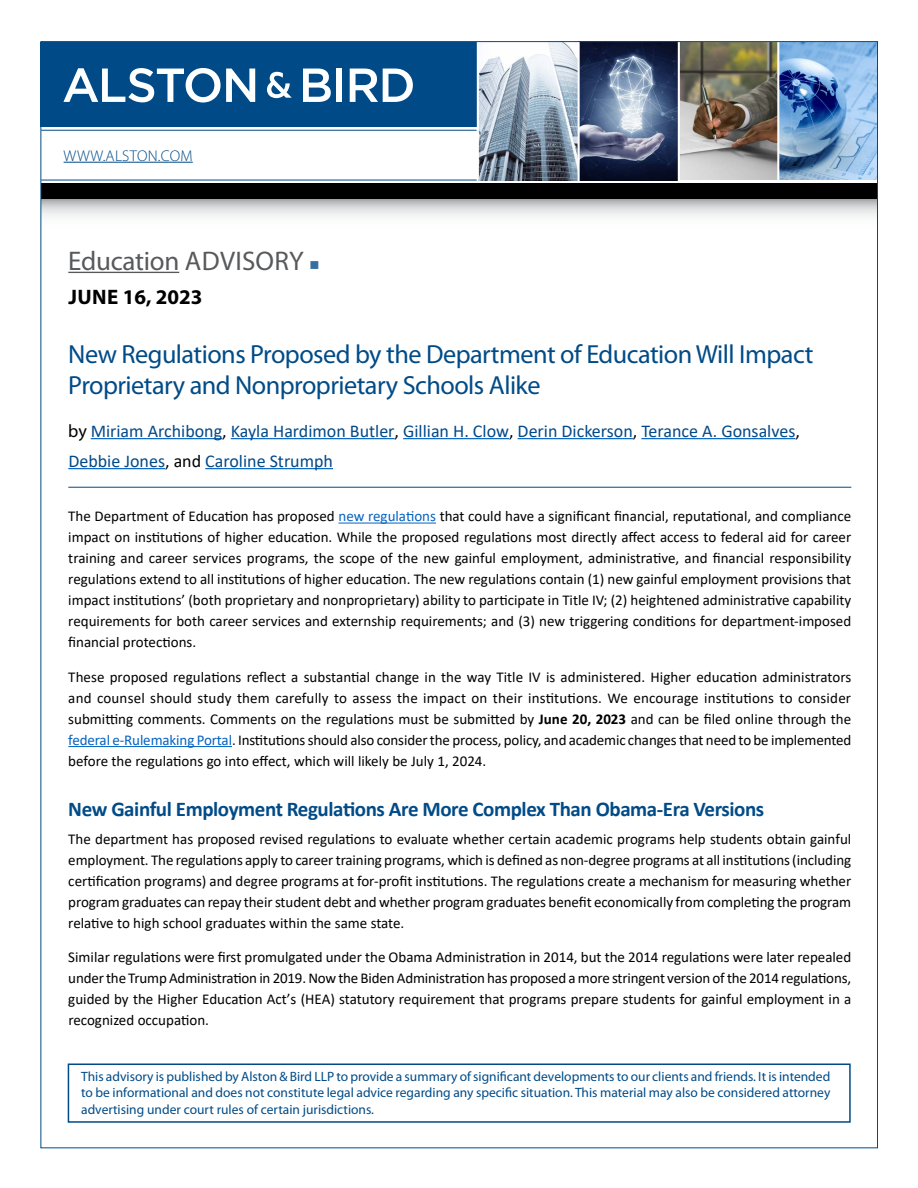
<style>
.page{position:relative;width:918px;height:1188px;background:#fff}
.page>*{position:absolute;margin:0;border:0;box-sizing:border-box;transform-origin:0 0}
.t1{font:27px "Myriad Pro";letter-spacing:-.01em;color:#58595b}
.t2{font:26.25px/31.5px "Myriad Pro";letter-spacing:-.02em;color:#004b87}
.t3{font:700 21px "Calibri";letter-spacing:-.02em;color:#004b87}
.t4{font:700 21px "Myriad Pro";color:#000}
.t5{font:18px/30px "Calibri";color:#004988}
.t6{font:300 15.6px "Myriad Pro";letter-spacing:.02em;color:#004b87}
.t7{font:15px/21px "Calibri";color:#000;text-align:justify}
.t8{font:13.5px/16.5px "Myriad Pro";color:#004b87;text-align:justify}
.s1{color:#336f9f}
.s2{font-family:"Myriad Pro";color:#000}
.s3{color:#000}
.s4{color:#0563c1}
.s5{font-weight:700}
.s6{font-family:"Times New Roman"}
</style>
<div class="page">
<svg style="left:42px;top:199px;width:834px;height:17px"></svg>
<div style="left:40px;top:42px;width:836px;height:85px;background:#004b87"></div>
<hr style="left:41px;top:130px;width:436px;height:1px;background:#004b87">
<hr style="left:41px;top:180px;width:436px;height:1px;background:#004b87">
<div style="left:41px;top:183px;width:837px;height:16px;background:#000"></div>
<img style="left:479px;top:43px;width:397px;height:137px">
<hr style="left:578px;top:42px;width:2px;height:139px;background:#fff">
<hr style="left:678px;top:42px;width:2px;height:139px;background:#fff">
<hr style="left:777px;top:42px;width:2px;height:139px;background:#fff">
<hr style="left:477px;top:41px;width:2px;height:139px;background:#fff">
<svg style="left:63px;top:68px;width:192px;height:35px"></svg>
<svg style="left:267px;top:72px;width:25px;height:26px"></svg>
<svg style="left:303px;top:69px;width:28px;height:33px"></svg>
<div style="left:336px;top:69px;width:6px;height:33px;background:#fff"></div>
<svg style="left:350px;top:69px;width:63px;height:33px"></svg>
<hr style="left:64px;top:162px;width:129px;height:1px;background:#004b87">
<hr style="left:68px;top:272px;width:111px;height:1px;background:#58595b">
<hr style="left:91px;top:438px;width:131px;height:1px;background:#0563c1">
<hr style="left:231px;top:438px;width:164px;height:1px;background:#0563c1">
<hr style="left:403px;top:438px;width:106px;height:1px;background:#0563c1">
<hr style="left:518px;top:438px;width:115px;height:1px;background:#0563c1">
<hr style="left:641px;top:438px;width:154px;height:1px;background:#0563c1">
<hr style="left:68px;top:487px;width:783px;height:1px;background:#004988">
<hr style="left:68px;top:468px;width:97px;height:1px;background:#0563c1">
<hr style="left:205px;top:468px;width:128px;height:1px;background:#0563c1">
<hr style="left:338px;top:523px;width:98px;height:1px;background:#0563c1">
<hr style="left:68px;top:746px;width:164px;height:1px;background:#0563c1">
<div style="left:68px;top:1064px;width:783px;height:59px;border:2px solid #004b87"></div>
<p class="t6" style="left:64px;top:146px;width:131px">WWW.ALSTON.COM</p>
<h1 class="t1" style="left:68px;top:244px;width:253px">Education ADVISORY <span class="s1">■</span></h1>
<h3 class="t4" style="left:69px;top:283px;width:135px">JUNE 16, 2023</h3>
<h2 class="t2" style="left:68px;top:338px;width:747px">New Regulations Proposed by the Department of Education Will Impact<br>Proprietary and Nonproprietary Schools Alike</h2>
<p class="t5" style="left:68px;top:415px;width:733px"><span class="s2">by</span> Miriam Archibong<span class="s3">,</span> Kayla Hardimon Butler<span class="s3">,</span> Gillian H. Clow<span class="s3">,</span> Derin Dickerson<span class="s3">,</span> Terance A. Gonsalves<span class="s3">,<br></span>Debbie Jones<span class="s3">, and</span> Caroline Strumph</p>
<p class="t7" style="left:68px;top:505px;width:785px">The Department of Education has proposed <span class="s4">new regulations</span> that could have a significant financial, reputational, and compliance impact on institutions of higher education. While the proposed regulations most directly affect access to federal aid for career training and career services programs, the scope of the new gainful employment, administrative, and financial responsibility regulations extend to all institutions of higher education. The new regulations contain (1) new gainful employment provisions that impact institutions’ (both proprietary and nonproprietary) ability to participate in Title IV; (2) heightened administrative capability requirements for both career services and externship requirements; and (3) new triggering conditions for department-imposed financial protections.</p>
<p class="t7" style="left:68px;top:666px;width:785px">These proposed regulations reflect a substantial change in the way Title IV is administered. Higher education administrators and counsel should study them carefully to assess the impact on their institutions. We encourage institutions to consider submitting comments. Comments on the regulations must be submitted by <span class="s5">June 20, 2023</span> and can be filed online through the <span class="s4">federal e-Rulemaking Portal</span><span class="s6">.</span> Institutions should also consider the process, policy, and academic changes that need to be implemented before the regulations go into effect, which will likely be July 1, 2024.</p>
<h3 class="t3" style="left:68px;top:794px;width:697px">New Gainful Employment Regulations Are More Complex Than Obama-Era Versions</h3>
<p class="t7" style="left:68px;top:828px;width:785px">The department has proposed revised regulations to evaluate whether certain academic programs help students obtain gainful employment. The regulations apply to career training programs, which is defined as non-degree programs at all institutions (including certification programs) and degree programs at for-profit institutions. The regulations create a mechanism for measuring whether program graduates can repay their student debt and whether program graduates benefit economically from completing the program relative to high school graduates within the same state.</p>
<p class="t7" style="left:68px;top:946px;width:785px">Similar regulations were first promulgated under the Obama Administration in 2014, but the 2014 regulations were later repealed under the Trump Administration in 2019. Now the Biden Administration has proposed a more stringent version of the 2014 regulations, guided by the Higher Education Act’s (HEA) statutory requirement that programs prepare students for gainful employment in a recognized occupation.</p>
<p class="t8" style="left:81px;top:1068px;width:751px">This advisory is published by Alston &amp; Bird LLP to provide a summary of significant developments to our clients and friends. It is intended to be informational and does not constitute legal advice regarding any specific situation. This material may also be considered attorney advertising under court rules of certain jurisdictions.</p>
</div>
